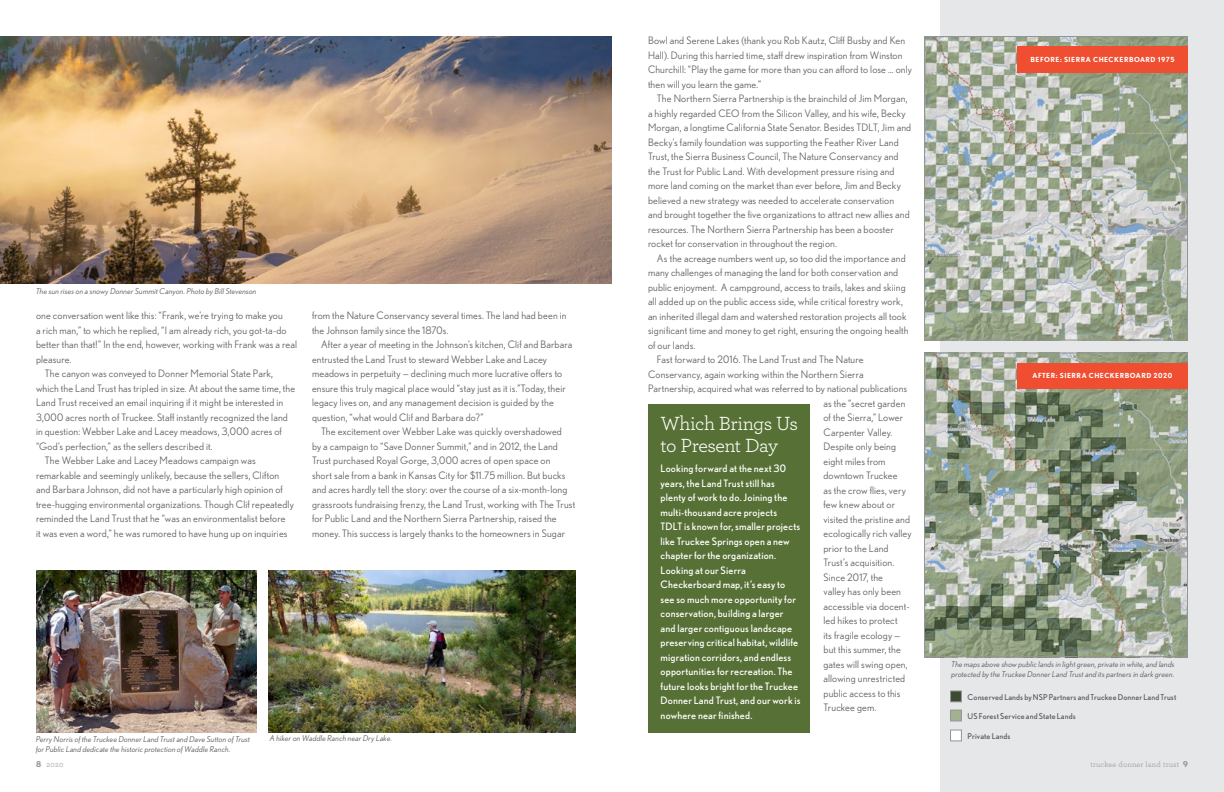
<style>
.page{position:relative;width:1224px;height:792px;background:#fff}
.page>*{position:absolute;margin:0;border:0;box-sizing:border-box;transform-origin:0 0}
.t1{font:20px/22px "Archer";letter-spacing:-.025em;color:#fff}
.t2{font:10.2px/14.5px "Nobel";letter-spacing:.015em;color:#636466}
.t3{font:10.2px/14.5px "Nobel";letter-spacing:.015em;color:#fff}
.t4{font:italic 8px/10px "Nobel";letter-spacing:.02em;color:#58595b}
.t5{font:8px "Nobel";letter-spacing:.015em;color:#58595b}
.t6{font:8px "Archer";letter-spacing:.02em;color:#939598}
.t7{font:700 7px "Nobel";letter-spacing:.065em;color:#fff}
.s1{font-family:"Nobel";font-weight:700}
</style>
<div class="page">
<img style="left:0;top:36px;width:612px;height:248px">
<div style="left:940px;top:0;width:284px;height:792px;background:#e6e7e8"></div>
<img style="left:36px;top:571px;width:220px;height:162px">
<img style="left:268px;top:571px;width:308px;height:162px">
<div style="left:648px;top:404px;width:162px;height:329px;background:#577035"></div>
<img style="left:926px;top:38px;width:260px;height:301px">
<div style="left:924px;top:36px;width:264px;height:305px;border:1px solid #939598"></div>
<div style="left:1017px;top:46px;width:171px;height:26px;background:#f04e30"></div>
<img style="left:926px;top:355px;width:260px;height:300px">
<div style="left:924px;top:353px;width:264px;height:304px;border:1px solid #939598"></div>
<div style="left:1017px;top:363px;width:171px;height:26px;background:#f04e30"></div>
<div style="left:950px;top:690px;width:12px;height:12px;background:#3d4b32;border:1px solid #939598"></div>
<div style="left:950px;top:710px;width:12px;height:11px;background:#a3b190;border:1px solid #939598"></div>
<div style="left:950px;top:730px;width:12px;height:11px;background:#fff;border:1px solid #939598"></div>
<p class="t4" style="left:36px;top:286px;width:222px">The sun rises on a snowy Donner Summit Canyon. Photo by Bill Stevenson</p>
<p class="t2" style="left:36px;top:308px;width:248px">one conversation went like this: “Frank, we’re trying to make you</p>
<p class="t2" style="left:36px;top:323px;width:252px">a rich man,” to which he replied, “I am already rich, you got-ta-do</p>
<p class="t2" style="left:36px;top:337px;width:263px">better than that!” In the end, however, working with Frank was a real</p>
<p class="t2" style="left:36px;top:352px;width:37px">pleasure.</p>
<p class="t2" style="left:45px;top:366px;width:230px">The canyon was conveyed to Donner Memorial State Park,</p>
<p class="t2" style="left:36px;top:381px;width:261px">which the Land Trust has tripled in size. At about the same time, the</p>
<p class="t2" style="left:36px;top:395px;width:249px">Land Trust received an email inquiring if it might be interested in</p>
<p class="t2" style="left:36px;top:410px;width:253px">3,000 acres north of Truckee. Staff instantly recognized the land</p>
<p class="t2" style="left:36px;top:424px;width:247px">in question: Webber Lake and Lacey meadows, 3,000 acres of</p>
<p class="t2" style="left:36px;top:439px;width:178px">“God’s perfection,” as the sellers described it.</p>
<p class="t2" style="left:45px;top:453px;width:212px">The Webber Lake and Lacey Meadows campaign was</p>
<p class="t2" style="left:36px;top:468px;width:245px">remarkable and seemingly unlikely, because the sellers, Clifton</p>
<p class="t2" style="left:36px;top:482px;width:248px">and Barbara Johnson, did not have a particularly high opinion of</p>
<p class="t2" style="left:36px;top:497px;width:259px">tree-hugging environmental organizations. Though Clif repeatedly</p>
<p class="t2" style="left:36px;top:511px;width:251px">reminded the Land Trust that he “was an environmentalist before</p>
<p class="t2" style="left:36px;top:526px;width:253px">it was even a word,” he was rumored to have hung up on inquiries</p>
<p class="t2" style="left:312px;top:308px;width:256px">from the Nature Conservancy several times. The land had been in the Johnson family since the 1870s.</p>
<p class="t2" style="left:312px;top:337px;width:262px;text-indent:9px">After a year of meeting in the Johnson’s kitchen, Clif and Barbara entrusted the Land Trust to steward Webber Lake and Lacey meadows in perpetuity — declining much more lucrative offers to ensure this truly magical place would “stay just as it is.”Today, their legacy lives on, and any management decision is guided by the question, “what would Clif and Barbara do?”</p>
<p class="t2" style="left:312px;top:424px;width:265px;text-indent:9px">The excitement over Webber Lake was quickly overshadowed<br>by a campaign to “Save Donner Summit,” and in 2012, the Land Trust purchased Royal Gorge, 3,000 acres of open space on<br>short sale from a bank in Kansas City for $11.75 million. But bucks and acres hardly tell the story: over the course of a six-month-long grassroots fundraising frenzy, the Land Trust, working with The Trust for Public Land and the Northern Sierra Partnership, raised the money. This success is largely thanks to the homeowners in Sugar</p>
<p class="t4" style="left:36px;top:734px;width:216px">Perry Norris of the Truckee Donner Land Trust and Dave Sutton of Trust for Public Land dedicate the historic protection of Waddle Ranch.</p>
<p class="t6" style="left:36px;top:759px;width:29px"><span class="s1">8</span> 2020</p>
<p class="t4" style="left:270px;top:734px;width:124px">A hiker on Waddle Ranch near Dry Lake.</p>
<p class="t2" style="left:648px;top:33px;width:265px">Bowl and Serene Lakes (thank you Rob Kautz, Cliff Busby and Ken Hall). During this harried time, staff drew inspiration from Winston Churchill: “Play the game for more than you can afford to lose … only then will you learn the game.”</p>
<p class="t2" style="left:648px;top:91px;width:265px;text-indent:9px">The Northern Sierra Partnership is the brainchild of Jim Morgan, a highly regarded CEO from the Silicon Valley, and his wife, Becky Morgan, a longtime California State Senator. Besides TDLT, Jim and Becky’s family foundation was supporting the Feather River Land Trust, the Sierra Business Council, The Nature Conservancy and the Trust for Public Land. With development pressure rising and more land coming on the market than ever before, Jim and Becky believed a new strategy was needed to accelerate conservation and brought together the five organizations to attract new allies and resources. The Northern Sierra Partnership has been a booster rocket for conservation in throughout the region.</p>
<p class="t2" style="left:657px;top:251px;width:250px">As the acreage numbers went up, so too did the importance and</p>
<p class="t2" style="left:648px;top:265px;width:252px">many challenges of managing the land for both conservation and</p>
<p class="t2" style="left:648px;top:280px;width:259px">public enjoyment. A campground, access to trails, lakes and skiing</p>
<p class="t2" style="left:648px;top:294px;width:256px">all added up on the public access side, while critical forestry work,</p>
<p class="t2" style="left:648px;top:309px;width:260px">an inherited illegal dam and watershed restoration projects all took</p>
<p class="t2" style="left:648px;top:323px;width:262px">significant time and money to get right, ensuring the ongoing health</p>
<p class="t2" style="left:648px;top:338px;width:49px">of our lands.</p>
<p class="t2" style="left:657px;top:352px;width:208px">Fast forward to 2016. The Land Trust and The Nature</p>
<p class="t2" style="left:648px;top:367px;width:217px">Conservancy, again working within the Northern Sierra</p>
<p class="t2" style="left:648px;top:381px;width:261px">Partnership, acquired what was referred to by national publications</p>
<p class="t2" style="left:824px;top:396px;width:83px">as the “secret garden</p>
<p class="t2" style="left:824px;top:410px;width:81px">of the Sierra,” Lower</p>
<p class="t2" style="left:824px;top:425px;width:71px">Carpenter Valley.</p>
<p class="t2" style="left:824px;top:439px;width:74px">Despite only being</p>
<p class="t2" style="left:824px;top:454px;width:64px">eight miles from</p>
<p class="t2" style="left:824px;top:468px;width:76px">downtown Truckee</p>
<p class="t2" style="left:824px;top:483px;width:84px">as the crow flies, very</p>
<p class="t2" style="left:824px;top:497px;width:73px">few knew about or</p>
<p class="t2" style="left:824px;top:512px;width:88px">visited the pristine and</p>
<p class="t2" style="left:824px;top:526px;width:90px">ecologically rich valley</p>
<p class="t2" style="left:824px;top:541px;width:67px">prior to the Land</p>
<p class="t2" style="left:824px;top:555px;width:72px">Trust’s acquisition.</p>
<p class="t2" style="left:824px;top:570px;width:61px">Since 2017, the</p>
<p class="t2" style="left:824px;top:584px;width:79px">valley has only been</p>
<p class="t2" style="left:824px;top:599px;width:88px">accessible via docent-</p>
<p class="t2" style="left:824px;top:613px;width:76px">led hikes to protect</p>
<p class="t2" style="left:824px;top:628px;width:78px">its fragile ecology —</p>
<p class="t2" style="left:824px;top:642px;width:79px">but this summer, the</p>
<p class="t2" style="left:824px;top:657px;width:86px">gates will swing open,</p>
<p class="t2" style="left:824px;top:671px;width:83px">allowing unrestricted</p>
<p class="t2" style="left:824px;top:686px;width:79px">public access to this</p>
<p class="t2" style="left:824px;top:700px;width:54px">Truckee gem.</p>
<h1 class="t1" style="left:661px;top:411px;width:139px">Which Brings Us to Present Day</h1>
<p class="t3" style="left:661px;top:461px;width:142px">Looking forward at the next 30 years, the Land Trust still has plenty of work to do. Joining the multi-thousand acre projects<br>TDLT is known for, smaller projects like Truckee Springs open a new chapter for the organization.<br>Looking at our Sierra<br>Checkerboard map, it’s easy to see so much more opportunity for conservation, building a larger and larger contiguous landscape preserving critical habitat, wildlife migration corridors, and endless opportunities for recreation. The future looks bright for the Truckee<br>Donner Land Trust, and our work is nowhere near finished.</p>
<p class="t7" style="left:1030px;top:55px;width:146px">BEFORE: SIERRA CHECKERBOARD 1975</p>
<p class="t7" style="left:1033px;top:371px;width:141px">AFTER: SIERRA CHECKERBOARD 2020</p>
<p class="t4" style="left:951px;top:659px;width:225px">The maps above show public lands in light green, private in white, and lands protected by the Truckee Donner Land Trust and its partners in dark green.</p>
<p class="t5" style="left:968px;top:692px;width:210px">Conserved Lands by NSP Partners and Truckee Donner Land Trust</p>
<p class="t5" style="left:968px;top:711px;width:110px">US Forest Service and State Lands</p>
<p class="t5" style="left:968px;top:731px;width:44px">Private Lands</p>
<p class="t6" style="left:1090px;top:759px;width:99px">truckee donner land trust <span class="s1">9</span></p>
</div>
